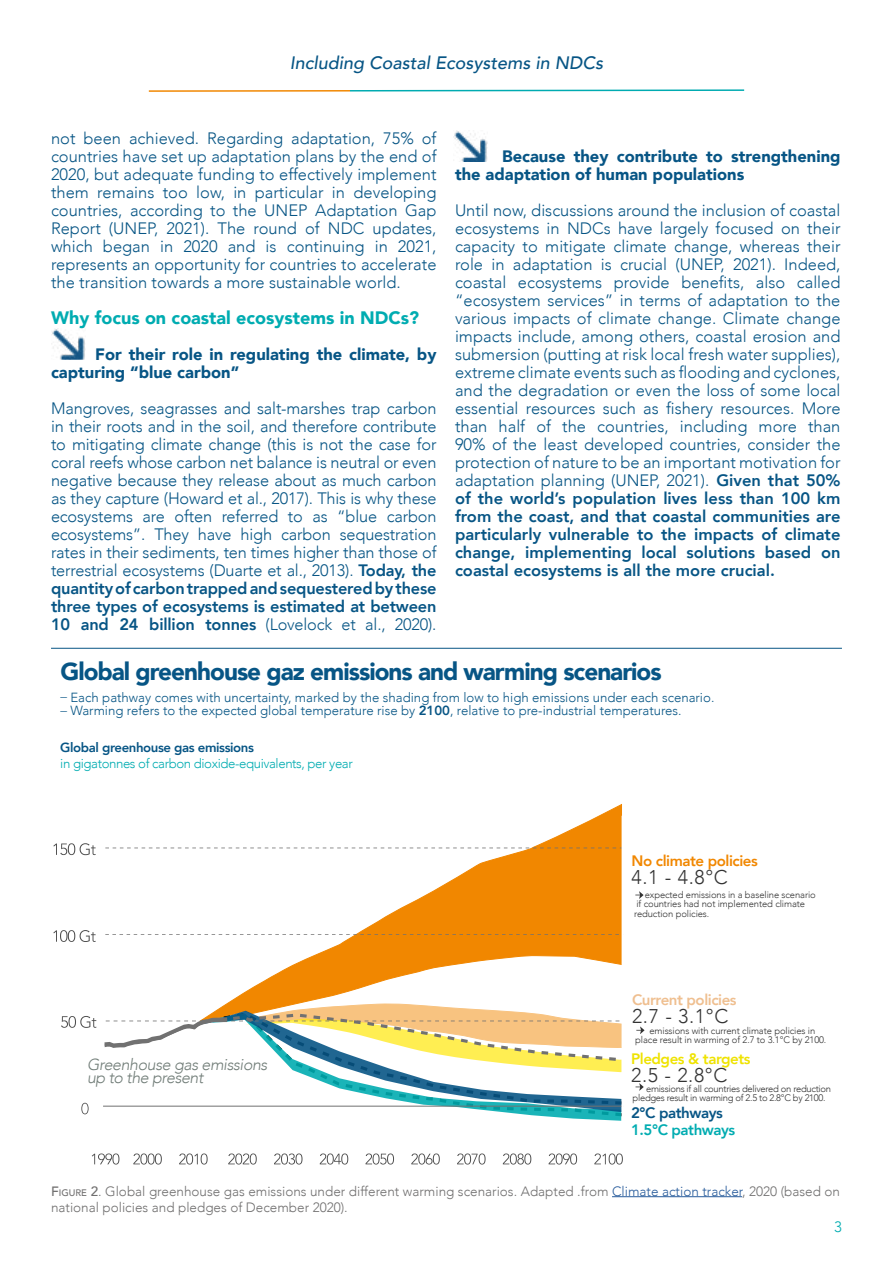
<style>
.page{position:relative;width:893px;height:1263px;background:#fff}
.page>*{position:absolute;margin:0;border:0;box-sizing:border-box;transform-origin:0 0}
.t1{font:900 24.6px "Avenir";letter-spacing:-.04em;color:#075585}
.t2{font:300 19.8px "Avenir";color:#333}
.t3{font:900 18px "Avenir";color:#00acb1}
.t4{font:italic 500 18px "Avenir";color:#075585}
.t5{font:300 16.5px/18px "Avenir";color:#075585;text-align:justify}
.t6{font:900 16.5px/18px "Avenir";color:#075585}
.t7{font:italic 300 16.05px/13.2px "Avenir";letter-spacing:-.025em;color:#717d78}
.t8{font:800 15.15px "Avenir";letter-spacing:-.03em;color:#f18700}
.t9{font:800 15.15px "Avenir";letter-spacing:-.03em;color:#efbf90}
.t10{font:800 15.15px "Avenir";letter-spacing:-.03em;color:#efe300}
.t11{font:800 15.15px "Avenir";letter-spacing:-.03em;color:#00acb1}
.t12{font:800 15.15px "Avenir";letter-spacing:-.03em;color:#075585}
.t13{font:300 15px "Avenir";color:#00acb1}
.t14{font:300 13.5px/16.2px "Avenir";color:#706f6f}
.t15{font:300 13.2px/13.2px "Avenir";color:#075585}
.t16{font:300 13.2px "Avenir";letter-spacing:-.03em;color:#00acb1}
.t17{font:800 13.2px "Avenir";letter-spacing:-.03em;color:#075585}
.t18{font:300 9.45px/9.4px "Avenir";letter-spacing:-.01em;color:#333}
.t19{font:300 9.45px/9.4px "Avenir";letter-spacing:-.03em;color:#333}
.s1{font-weight:800}
.s2{font-weight:500}
.s3{font-weight:500;font-size:9.45px}
.s4{color:#275b9b}
</style>
<div class="page">
<svg style="left:148px;top:89px;width:597px;height:3px"></svg>
<img style="left:51px;top:328px;width:34px;height:31px">
<img style="left:454px;top:130px;width:34px;height:32px">
<hr style="left:51px;top:648px;width:791px;height:1px;background:#075585">
<svg style="left:53px;top:843px;width:43px;height:12px"></svg>
<svg style="left:53px;top:930px;width:43px;height:12px"></svg>
<svg style="left:92px;top:1153px;width:27px;height:11px"></svg>
<svg style="left:133px;top:1153px;width:29px;height:11px"></svg>
<svg style="left:179px;top:1153px;width:29px;height:11px"></svg>
<svg style="left:228px;top:1153px;width:29px;height:11px"></svg>
<svg style="left:274px;top:1153px;width:28px;height:11px"></svg>
<svg style="left:320px;top:1153px;width:28px;height:11px"></svg>
<svg style="left:366px;top:1153px;width:28px;height:11px"></svg>
<svg style="left:411px;top:1153px;width:29px;height:11px"></svg>
<svg style="left:457px;top:1153px;width:29px;height:11px"></svg>
<svg style="left:503px;top:1153px;width:28px;height:11px"></svg>
<svg style="left:549px;top:1153px;width:28px;height:11px"></svg>
<svg style="left:594px;top:1153px;width:29px;height:11px"></svg>
<svg style="left:201px;top:804px;width:421px;height:200px"></svg>
<svg style="left:105px;top:934px;width:517px;height:1px"></svg>
<svg style="left:105px;top:848px;width:517px;height:1px"></svg>
<svg style="left:61px;top:1004px;width:561px;height:117px"></svg>
<svg style="left:635px;top:891px;width:8px;height:8px"></svg>
<svg style="left:636px;top:1026px;width:8px;height:8px"></svg>
<svg style="left:635px;top:1083px;width:9px;height:8px"></svg>
<hr style="left:612px;top:1196px;width:130px;height:1px;background:#275b9b">
<p class="t4" style="left:290px;top:52px;width:315px">Including Coastal Ecosystems in NDCs</p>
<p class="t5" style="left:51px;top:129px;width:387px">not been achieved. Regarding adaptation, 75% of countries have set up adaptation plans by the end of 2020, but adequate funding to effectively implement them remains too low, in particular in developing countries, according to the UNEP Adaptation Gap Report (UNEP, 2021). The round of NDC updates, which began in 2020 and is continuing in 2021, represents an opportunity for countries to accelerate the transition towards a more sustainable world.</p>
<p class="t3" style="left:51px;top:302px;width:370px">Why focus on coastal ecosystems in NDCs?</p>
<p class="t6" style="left:51px;top:345px;width:387px;text-indent:44px">For their role in regulating the climate, by capturing “blue carbon”</p>
<p class="t5" style="left:51px;top:399px;width:387px">Mangroves, seagrasses and salt-marshes trap carbon in their roots and in the soil, and therefore contribute to mitigating climate change (this is not the case for coral reefs whose carbon net balance is neutral or even negative because they release about as much carbon as they capture (Howard et al., 2017). This is why these ecosystems are often referred to as “blue carbon ecosystems”. They have high carbon sequestration rates in their sediments, ten times higher than those of terrestrial ecosystems (Duarte et al., 2013). <span class="s1">Today, the quantity of carbon trapped and sequestered by these three types of ecosystems is estimated at between 10 and 24 billion tonnes</span> (Lovelock et al., 2020).</p>
<p class="t6" style="left:455px;top:147px;width:387px;text-indent:47px">Because they contribute to strengthening the adaptation of human populations</p>
<p class="t5" style="left:455px;top:201px;width:387px">Until now, discussions around the inclusion of coastal ecosystems in NDCs have largely focused on their capacity to mitigate climate change, whereas their role in adaptation is crucial (UNEP, 2021). Indeed, coastal ecosystems provide benefits, also called “ecosystem services” in terms of adaptation to the various impacts of climate change. Climate change impacts include, among others, coastal erosion and submersion (putting at risk local fresh water supplies), extreme climate events such as flooding and cyclones, and the degradation or even the loss of some local essential resources such as fishery resources. More than half of the countries, including more than 90% of the least developed countries, consider the protection of nature to be an important motivation for adaptation planning (UNEP, 2021). <span class="s1">Given that 50% of the world’s population lives less than 100 km from the coast, and that coastal communities are particularly vulnerable to the impacts of climate change, implementing local solutions based on coastal ecosystems is all the more crucial.</span></p>
<h1 class="t1" style="left:60px;top:650px;width:603px">Global greenhouse gaz emissions and warming scenarios</h1>
<p class="t15" style="left:60px;top:691px;width:655px">_ Each pathway comes with uncertainty, marked by the shading from low to high emissions under each scenario. _ Warming refers to the expected global temperature rise by <span class="s1">2100</span>, relative to pre-industrial temperatures.</p>
<p class="t17" style="left:60px;top:737px;width:195px">Global greenhouse gas emissions</p>
<p class="t16" style="left:60px;top:755px;width:294px">in gigatonnes of carbon dioxide-equivalents, per year</p>
<p class="t7" style="left:87px;top:1057px;width:182px">Greenhouse gas emissions up to the present</p>
<p class="t8" style="left:632px;top:849px;width:128px">No climate policies</p>
<p class="t2" style="left:632px;top:865px;width:98px">4.1 - 4.8°C</p>
<p class="t18" style="left:634px;top:890px;width:183px;text-indent:11px">expected emissions in a baseline scenario if countries had not implemented climate reduction policies.</p>
<p class="t9" style="left:632px;top:988px;width:106px">Current policies</p>
<p class="t2" style="left:632px;top:1004px;width:98px">2.7 - 3.1°C</p>
<p class="t18" style="left:635px;top:1026px;width:193px;text-align:center">emissions with current climate policies in<br>place result in warming of 2.7 to 3.1°C by 2100.</p>
<p class="t10" style="left:631px;top:1046px;width:121px">Pledges &amp; targets</p>
<p class="t2" style="left:631px;top:1063px;width:98px">2.5 - 2.8°C</p>
<p class="t19" style="left:633px;top:1083px;width:200px;text-indent:14px">emissions if all countries delivered on reduction pledges result in warming of 2.5 to 2.8°C by 2100.</p>
<p class="t12" style="left:631px;top:1101px;width:93px">2°C pathways</p>
<p class="t11" style="left:631px;top:1118px;width:106px">1.5°C pathways</p>
<p class="t14" style="left:51px;top:1183px;width:790px"><span class="s2">F</span><span class="s3">IGURE</span> <span class="s2">2</span>. Global greenhouse gas emissions under different warming scenarios. Adapted .from <span class="s4">Climate action tracker</span>, 2020 (based on national policies and pledges of December 2020).</p>
<p class="t13" style="left:834px;top:1218px;width:9px">3</p>
</div>
